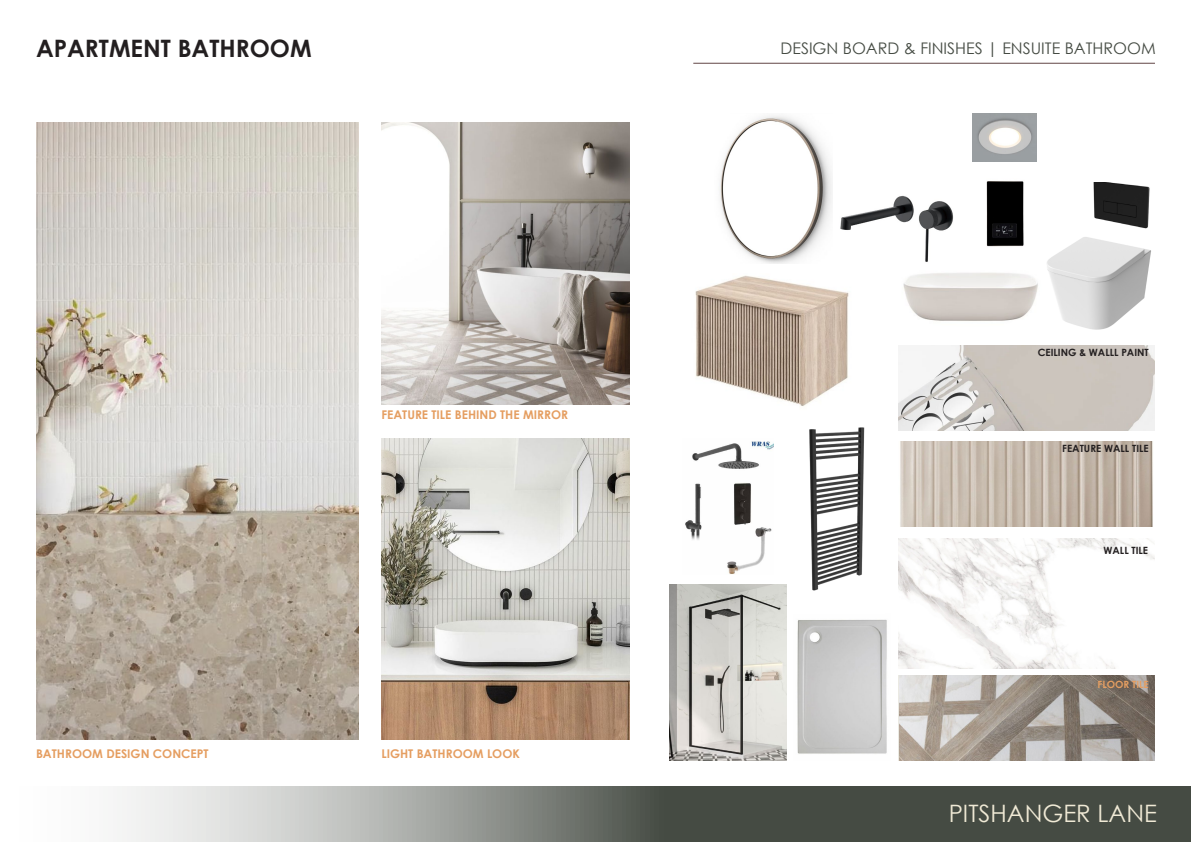
<style>
.page{position:relative;width:1191px;height:842px;background:#fff}
.page>*{position:absolute;margin:0;border:0;box-sizing:border-box;transform-origin:0 0}
.t1{font:700 24px "Century Gothic";color:#231f20}
.t2{font:24px "Century Gothic";color:#efe9d5}
.t3{font:16px "Century Gothic";color:#454b43}
.t4{font:700 12px "Century Gothic";color:#e59e61}
.t5{font:700 10px "Century Gothic";color:#231f20}
.t6{font:700 10px "Century Gothic";color:#e59e61}
</style>
<div class="page">
<img style="left:898px;top:538px;width:256px;height:130px">
<img style="left:900px;top:441px;width:253px;height:85px">
<img style="left:381px;top:122px;width:248px;height:283px">
<img style="left:36px;top:123px;width:323px;height:616px">
<img style="left:381px;top:438px;width:248px;height:301px">
<img style="left:797px;top:619px;width:90px;height:135px">
<img style="left:1047px;top:237px;width:104px;height:93px">
<img style="left:695px;top:275px;width:154px;height:131px">
<img style="left:840px;top:195px;width:113px;height:67px">
<img style="left:986px;top:181px;width:38px;height:66px">
<img style="left:809px;top:427px;width:56px;height:164px">
<img style="left:1093px;top:182px;width:57px;height:47px">
<img style="left:669px;top:584px;width:117px;height:176px">
<img style="left:685px;top:441px;width:88px;height:133px">
<img style="left:899px;top:675px;width:255px;height:85px">
<img style="left:898px;top:346px;width:256px;height:85px">
<img style="left:719px;top:116px;width:113px;height:148px">
<img style="left:972px;top:114px;width:64px;height:48px">
<svg style="left:117px;top:786px;width:1074px;height:56px;background:#797d77"></svg>
<hr style="left:693px;top:63px;width:462px;height:1px;background:#624646">
<img style="left:903px;top:273px;width:135px;height:48px">
<p class="t1" style="left:36px;top:30px;width:277px">APARTMENT BATHROOM</p>
<p class="t3" style="left:780px;top:37px;width:376px">DESIGN BOARD &amp; FINISHES | ENSUITE BATHROOM</p>
<p class="t4" style="left:36px;top:745px;width:174px">BATHROOM DESIGN CONCEPT</p>
<p class="t4" style="left:381px;top:406px;width:188px">FEATURE TILE BEHIND THE MIRROR</p>
<p class="t4" style="left:381px;top:745px;width:140px">LIGHT BATHROOM LOOK</p>
<p class="t5" style="left:1037px;top:345px;width:112px">CEILING &amp; WALLL PAINT</p>
<p class="t5" style="left:1062px;top:440px;width:88px">FEATURE WALL TILE</p>
<p class="t5" style="left:1103px;top:543px;width:46px">WALL TILE</p>
<p class="t6" style="left:1097px;top:677px;width:53px">FLOOR TILE</p>
<p class="t2" style="left:948px;top:797px;width:210px">PITSHANGER LANE</p>
</div>
